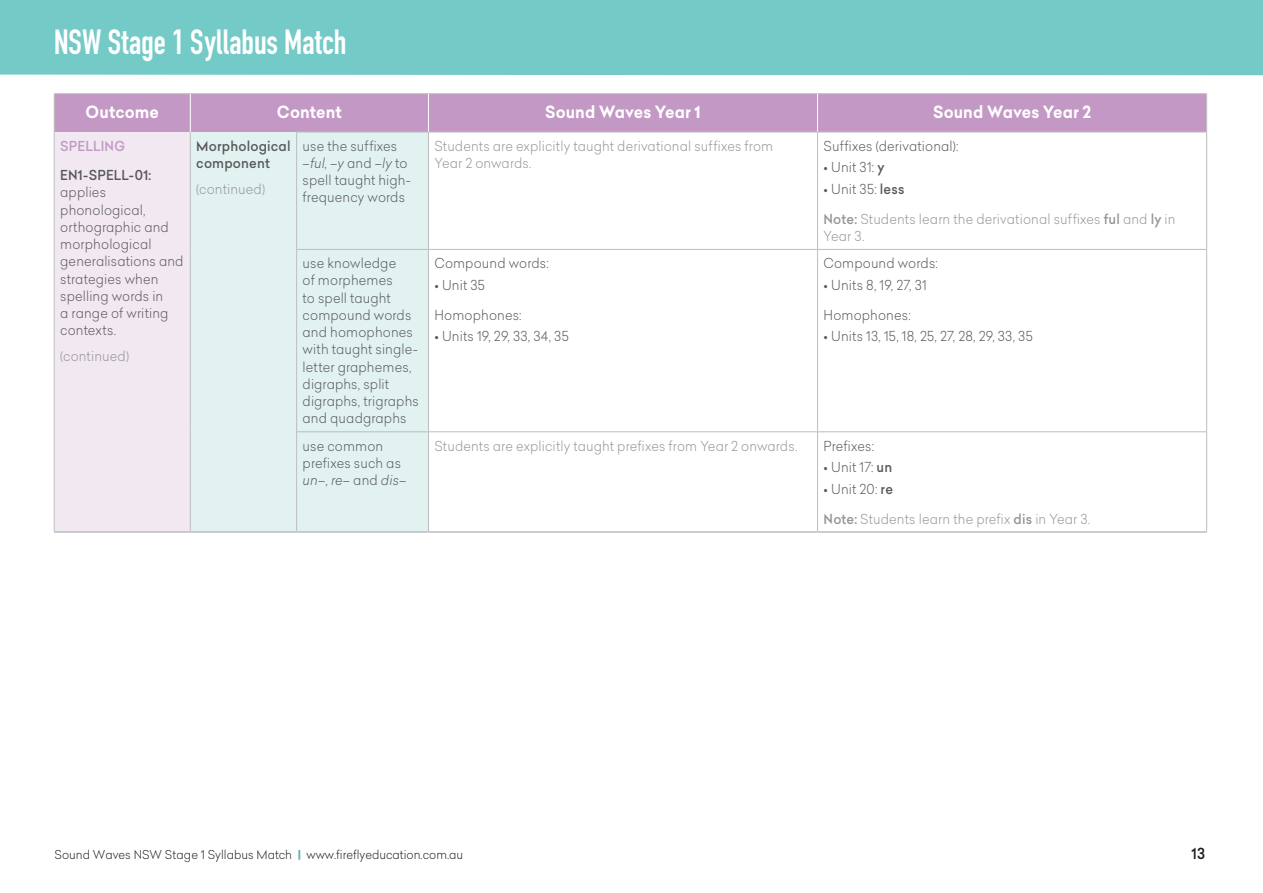
<style>
.page{position:relative;width:1263px;height:893px;background:#fff}
.page>*{position:absolute;margin:0;border:0;box-sizing:border-box;transform-origin:0 0}
.t1{font:34.5px "DIN Engschrift Std";letter-spacing:.005em;color:#fff;scale:.95 1}
.t2{font:700 16.5px "Celias";letter-spacing:.005em;color:#fff;scale:.95 1}
.t3{font:500 15px "Celias";color:#231f20;scale:.95 1}
.t4{font:300 13.5px/17.2px "Celias";letter-spacing:.01em;color:#57585a;scale:.95 1}
.t5{font:300 13.5px/17.2px "Celias";letter-spacing:.01em;color:#939598;scale:.95 1}
.t6{font:500 13.5px/17.2px "Celias";letter-spacing:.01em;color:#57585a;scale:.95 1}
.t7{font:500 13.5px "Celias";letter-spacing:.015em;color:#c398c5;scale:.95 1}
.t8{font:300 12px "Celias";color:#231f20;scale:.95 1}
.s1{font-style:italic}
.s2{font-weight:500}
.s3{font-weight:700;color:#50aeb4}
</style>
<div class="page">
<div style="left:0;top:0;width:1263px;height:75px;background:#73cac7"></div>
<div style="left:55px;top:94px;width:1151px;height:38px;background:#c398c5"></div>
<div style="left:55px;top:132px;width:135px;height:399px;background:#f1e8f2"></div>
<div style="left:191px;top:132px;width:237px;height:399px;background:#e1f2f1"></div>
<hr style="left:54px;top:93px;width:136px;height:1px;background:#bcbdc0">
<hr style="left:54px;top:94px;width:1px;height:38px;background:#bcbdc0">
<hr style="left:190px;top:93px;width:107px;height:1px;background:#bcbdc0">
<hr style="left:297px;top:93px;width:131px;height:1px;background:#bcbdc0">
<hr style="left:428px;top:93px;width:389px;height:1px;background:#bcbdc0">
<hr style="left:817px;top:93px;width:390px;height:1px;background:#bcbdc0">
<hr style="left:1206px;top:94px;width:1px;height:38px;background:#bcbdc0">
<hr style="left:428px;top:132px;width:1px;height:117px;background:#bcbdc0">
<hr style="left:817px;top:132px;width:1px;height:117px;background:#bcbdc0">
<hr style="left:1206px;top:132px;width:1px;height:117px;background:#bcbdc0">
<hr style="left:428px;top:250px;width:1px;height:182px;background:#bcbdc0">
<hr style="left:817px;top:250px;width:1px;height:182px;background:#bcbdc0">
<hr style="left:1206px;top:250px;width:1px;height:182px;background:#bcbdc0">
<hr style="left:428px;top:432px;width:1px;height:99px;background:#bcbdc0">
<hr style="left:817px;top:432px;width:1px;height:99px;background:#bcbdc0">
<hr style="left:1206px;top:432px;width:1px;height:99px;background:#bcbdc0">
<hr style="left:190px;top:94px;width:1px;height:38px;background:#fff">
<hr style="left:428px;top:94px;width:1px;height:38px;background:#fff">
<hr style="left:817px;top:94px;width:1px;height:38px;background:#fff">
<hr style="left:428px;top:531px;width:389px;height:2px;background:#bcbdc0">
<hr style="left:817px;top:531px;width:390px;height:2px;background:#bcbdc0">
<hr style="left:54px;top:132px;width:1px;height:117px;background:#bcbdc0">
<hr style="left:190px;top:132px;width:1px;height:117px;background:#bcbdc0">
<hr style="left:296px;top:132px;width:1px;height:117px;background:#bcbdc0">
<hr style="left:54px;top:249px;width:1px;height:183px;background:#bcbdc0">
<hr style="left:190px;top:249px;width:1px;height:183px;background:#bcbdc0">
<hr style="left:296px;top:250px;width:1px;height:182px;background:#bcbdc0">
<hr style="left:54px;top:432px;width:1px;height:99px;background:#bcbdc0">
<hr style="left:190px;top:432px;width:1px;height:99px;background:#bcbdc0">
<hr style="left:296px;top:432px;width:1px;height:99px;background:#bcbdc0">
<hr style="left:297px;top:531px;width:131px;height:2px;background:#bcbdc0">
<hr style="left:54px;top:531px;width:136px;height:2px;background:#bcbdc0">
<hr style="left:190px;top:531px;width:107px;height:2px;background:#bcbdc0">
<hr style="left:296px;top:132px;width:132px;height:1px;background:#bcbdc0">
<hr style="left:428px;top:132px;width:389px;height:1px;background:#bcbdc0">
<hr style="left:817px;top:132px;width:390px;height:1px;background:#bcbdc0">
<hr style="left:296px;top:249px;width:132px;height:1px;background:#bcbdc0">
<hr style="left:428px;top:249px;width:389px;height:1px;background:#bcbdc0">
<hr style="left:817px;top:249px;width:390px;height:1px;background:#bcbdc0">
<hr style="left:296px;top:432px;width:132px;height:1px;background:#bcbdc0">
<hr style="left:428px;top:432px;width:389px;height:1px;background:#bcbdc0">
<hr style="left:817px;top:432px;width:390px;height:1px;background:#bcbdc0">
<h1 class="t1" style="left:54px;top:21px;width:310px">NSW Stage 1 Syllabus Match</h1>
<p class="t2" style="left:86px;top:100px;width:79px">Outcome</p>
<p class="t2" style="left:277px;top:100px;width:70px">Content</p>
<p class="t2" style="left:545px;top:100px;width:165px">Sound Waves Year 1</p>
<p class="t2" style="left:933px;top:100px;width:168px">Sound Waves Year 2</p>
<p class="t7" style="left:60px;top:136px;width:70px">SPELLING</p>
<p class="t6" style="left:60px;top:167px;width:98px">EN1-SPELL-01:</p>
<p class="t4" style="left:60px;top:183px;width:131px">applies phonological, orthographic and morphological generalisations and strategies when spelling words in<br>a range of writing contexts.</p>
<p class="t5" style="left:60px;top:347px;width:74px">(continued)</p>
<p class="t4" style="left:303px;top:137px;width:116px">use the suffixes <span class="s1">–ful</span>, <span class="s1">–y</span> and <span class="s1">–ly</span> to spell taught high&shy;frequency words</p>
<p class="t5" style="left:434px;top:137px;width:358px">Students are explicitly taught derivational suffixes from<br>Year 2 onwards.</p>
<p class="t4" style="left:823px;top:137px;width:144px">Suffixes (derivational):</p>
<p class="t6" style="left:196px;top:137px;width:101px">Morphological component</p>
<p class="t5" style="left:196px;top:180px;width:74px">(continued)</p>
<p class="t4" style="left:823px;top:158px;width:66px">• Unit 31: <span class="s2">y</span></p>
<p class="t4" style="left:823px;top:180px;width:87px">• Unit 35: <span class="s2">less</span></p>
<p class="t5" style="left:823px;top:210px;width:372px"><span class="s2">Note:</span> Students learn the derivational suffixes <span class="s2">ful</span> and <span class="s2">ly</span> in<br>Year 3.</p>
<p class="t4" style="left:303px;top:254px;width:124px">use knowledge<br>of morphemes<br>to spell taught compound words and homophones with taught single&shy;letter graphemes, digraphs, split digraphs, trigraphs and quadgraphs</p>
<p class="t4" style="left:434px;top:254px;width:122px">Compound words:</p>
<p class="t4" style="left:823px;top:254px;width:122px">Compound words:</p>
<p class="t4" style="left:823px;top:276px;width:110px">• Units 8, 19, 27, 31</p>
<p class="t4" style="left:823px;top:306px;width:93px">Homophones:</p>
<p class="t4" style="left:823px;top:327px;width:222px">• Units 13, 15, 18, 25, 27, 28, 29, 33, 35</p>
<p class="t4" style="left:434px;top:276px;width:55px">• Unit 35</p>
<p class="t4" style="left:434px;top:306px;width:93px">Homophones:</p>
<p class="t4" style="left:434px;top:327px;width:143px">• Units 19, 29, 33, 34, 35</p>
<p class="t4" style="left:303px;top:437px;width:111px">use common prefixes such as <span class="s1">un–</span>, <span class="s1">re–</span> and <span class="s1">dis–</span></p>
<p class="t5" style="left:434px;top:437px;width:384px">Students are explicitly taught prefixes from Year 2 onwards.</p>
<p class="t4" style="left:823px;top:437px;width:55px">Prefixes:</p>
<p class="t4" style="left:823px;top:458px;width:74px">• Unit 17: <span class="s2">un</span></p>
<p class="t4" style="left:823px;top:480px;width:75px">• Unit 20: <span class="s2">re</span></p>
<p class="t5" style="left:823px;top:510px;width:282px"><span class="s2">Note:</span> Students learn the prefix <span class="s2">dis</span> in Year 3.</p>
<p class="t8" style="left:55px;top:846px;width:431px">Sound Waves NSW Stage 1 Syllabus Match <span class="s3">|</span> www.fireflyeducation.com.au</p>
<p class="t3" style="left:1192px;top:843px;width:16px">13</p>
</div>
